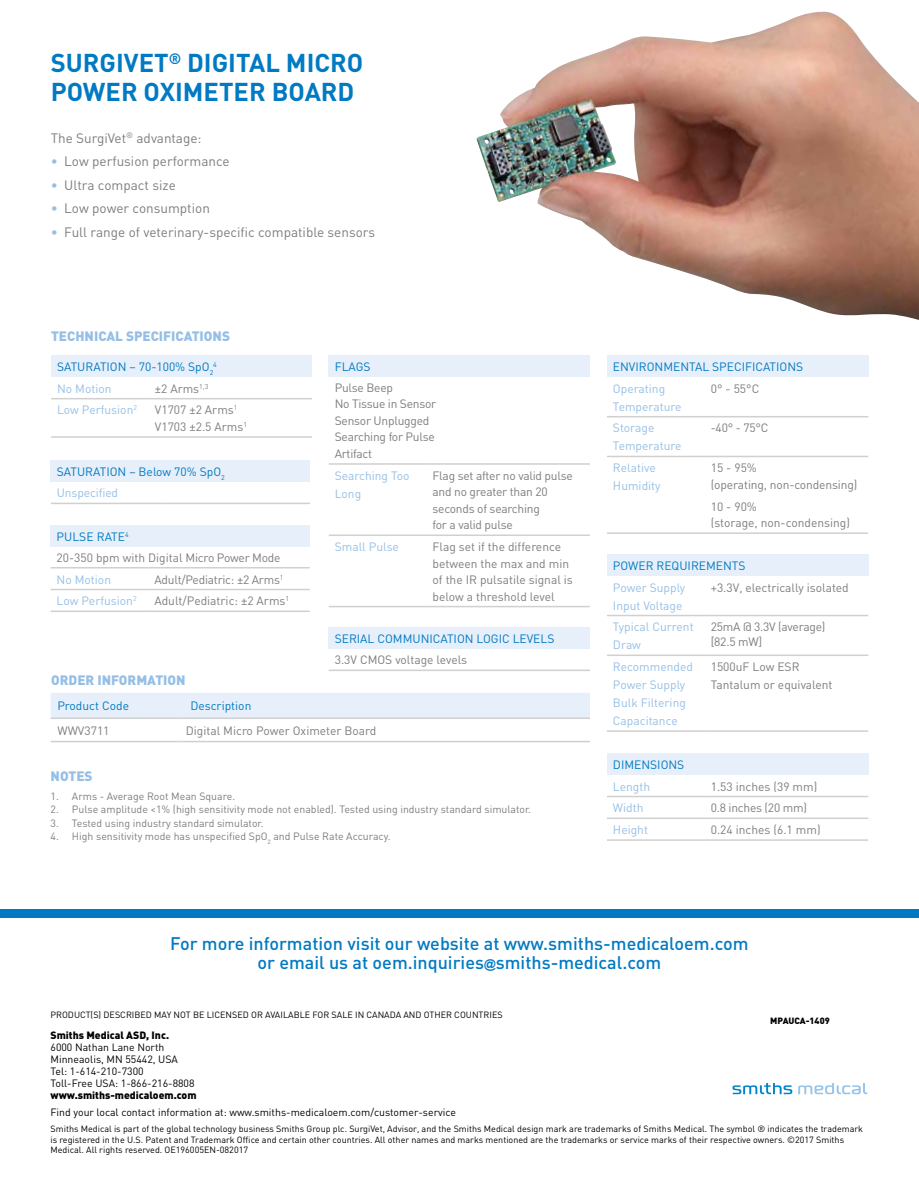
<style>
.page{position:relative;width:919px;height:1187px;background:#fff}
.page>*{position:absolute;margin:0;border:0;box-sizing:border-box;transform-origin:0 0}
.t1{font:700 25.5px/28.5px "DIN";color:#007ac2}
.t2{font:500 18px/19.5px "DIN";color:#007ac2;text-align:center}
.t3{font:13.5px "DIN";color:#7f7c7d}
.t4{font:900 13.5px "DIN";color:#95bfe6}
.t5{font:12px/16.5px "DIN";letter-spacing:-.005em;color:#7f7c7d}
.t6{font:12px/18px "DIN";color:#95bfe6}
.t7{font:12px/21.8px "DIN";color:#007ac2}
.t8{font:10.5px "DIN";color:#7f7c7d}
.t9{font:10.5px/12px "DIN";color:#000}
.t10{font:900 10.5px "DIN";color:#000}
.t11{font:9px/10.5px "DIN";color:#000}
.t12{font:900 9px "DIN";color:#000}
.t13{font:7.05px "DIN";color:#007ac2}
.s1{color:#95bfe6}
.s2{color:#007ac2}
.s3{font-family:"Arial";font-weight:700;font-size:12px}
</style>
<div class="page">
<div style="left:607px;top:554px;width:261px;height:21px;background:#e7effa"></div>
<hr style="left:607px;top:614px;width:97px;height:2px;background:#d0d0d0">
<hr style="left:704px;top:614px;width:164px;height:2px;background:#d0d0d0">
<hr style="left:607px;top:654px;width:97px;height:2px;background:#d0d0d0">
<hr style="left:704px;top:654px;width:164px;height:2px;background:#d0d0d0">
<hr style="left:607px;top:730px;width:97px;height:1px;background:#d0d0d0">
<hr style="left:704px;top:730px;width:164px;height:1px;background:#d0d0d0">
<div style="left:607px;top:753px;width:261px;height:21px;background:#e7effa"></div>
<hr style="left:607px;top:795px;width:97px;height:2px;background:#d0d0d0">
<hr style="left:704px;top:795px;width:164px;height:2px;background:#d0d0d0">
<hr style="left:607px;top:817px;width:97px;height:2px;background:#d0d0d0">
<hr style="left:704px;top:817px;width:164px;height:2px;background:#d0d0d0">
<hr style="left:607px;top:839px;width:97px;height:1px;background:#d0d0d0">
<hr style="left:704px;top:839px;width:164px;height:1px;background:#d0d0d0">
<svg style="left:732px;top:1083px;width:60px;height:11px"></svg>
<svg style="left:798px;top:1083px;width:69px;height:11px"></svg>
<div style="left:607px;top:355px;width:261px;height:22px;background:#e7effa"></div>
<hr style="left:607px;top:416px;width:97px;height:1px;background:#d0d0d0">
<hr style="left:704px;top:416px;width:164px;height:1px;background:#d0d0d0">
<hr style="left:607px;top:455px;width:97px;height:2px;background:#d0d0d0">
<hr style="left:704px;top:455px;width:164px;height:2px;background:#d0d0d0">
<hr style="left:607px;top:532px;width:97px;height:2px;background:#d0d0d0">
<hr style="left:704px;top:532px;width:164px;height:2px;background:#d0d0d0">
<div style="left:329px;top:627px;width:261px;height:22px;background:#e7effa"></div>
<hr style="left:329px;top:669px;width:261px;height:2px;background:#d0d0d0">
<div style="left:0;top:908px;width:918px;height:9px;background:#007ac2"></div>
<div style="left:51px;top:693px;width:539px;height:26px;background:#e7effa"></div>
<hr style="left:183px;top:717px;width:407px;height:2px;background:#d0d0d0">
<hr style="left:51px;top:740px;width:128px;height:2px;background:#d0d0d0">
<hr style="left:183px;top:740px;width:407px;height:2px;background:#d0d0d0">
<div style="left:329px;top:355px;width:261px;height:22px;background:#e7effa"></div>
<hr style="left:329px;top:463px;width:97px;height:1px;background:#d0d0d0">
<hr style="left:426px;top:463px;width:164px;height:1px;background:#d0d0d0">
<hr style="left:329px;top:534px;width:97px;height:2px;background:#d0d0d0">
<hr style="left:426px;top:534px;width:164px;height:2px;background:#d0d0d0">
<hr style="left:329px;top:605px;width:97px;height:2px;background:#d0d0d0">
<hr style="left:426px;top:605px;width:164px;height:2px;background:#d0d0d0">
<div style="left:51px;top:525px;width:259px;height:21px;background:#e7effa"></div>
<hr style="left:51px;top:567px;width:97px;height:1px;background:#d0d0d0">
<hr style="left:148px;top:567px;width:162px;height:1px;background:#d0d0d0">
<hr style="left:51px;top:588px;width:97px;height:2px;background:#d0d0d0">
<hr style="left:148px;top:588px;width:162px;height:2px;background:#d0d0d0">
<hr style="left:51px;top:610px;width:97px;height:2px;background:#d0d0d0">
<hr style="left:148px;top:610px;width:162px;height:2px;background:#d0d0d0">
<img style="left:476px;top:12px;width:442px;height:308px">
<div style="left:51px;top:460px;width:259px;height:21px;background:#e7effa"></div>
<hr style="left:51px;top:502px;width:109px;height:2px;background:#d0d0d0">
<hr style="left:160px;top:502px;width:150px;height:2px;background:#d0d0d0">
<div style="left:51px;top:355px;width:261px;height:22px;background:#e7effa"></div>
<hr style="left:51px;top:398px;width:98px;height:1px;background:#d0d0d0">
<hr style="left:149px;top:398px;width:163px;height:1px;background:#d0d0d0">
<hr style="left:51px;top:436px;width:98px;height:1px;background:#d0d0d0">
<hr style="left:149px;top:436px;width:163px;height:1px;background:#d0d0d0">
<h1 class="t1" style="left:51px;top:48px;width:314px">SURGIVET<sup>®</sup> DIGITAL MICRO<br>POWER OXIMETER BOARD</h1>
<p class="t3" style="left:51px;top:130px;width:152px">The SurgiVet<sup>®</sup> advantage:</p>
<p class="t3" style="left:51px;top:153px;width:180px"><span class="s1">•</span> Low perfusion performance</p>
<p class="t3" style="left:51px;top:176px;width:127px"><span class="s1">•</span> Ultra compact size</p>
<p class="t3" style="left:51px;top:200px;width:161px"><span class="s1">•</span> Low power consumption</p>
<p class="t3" style="left:51px;top:223px;width:326px"><span class="s1">•</span> Full range of veterinary-specific compatible sensors</p>
<p class="t4" style="left:51px;top:327px;width:180px">TECHNICAL SPECIFICATIONS</p>
<p class="t7" style="left:57px;top:355px;width:158px">SATURATION – 70-100% SpO<sub>2</sub></p>
<p class="t13" style="left:213px;top:360px;width:5px">4</p>
<p class="t6" style="left:57px;top:379px;width:56px">No Motion</p>
<p class="t5" style="left:155px;top:380px;width:55px">±2 Arms<sup>1,3</sup></p>
<p class="t6" style="left:57px;top:401px;width:81px">Low Perfusion<sup>2</sup></p>
<p class="t5" style="left:155px;top:401px;width:94px">V1707 ±2 Arms<sup>1<br></sup>V1703 ±2.5 Arms<sup>1</sup></p>
<p class="t7" style="left:57px;top:460px;width:169px">SATURATION – Below 70% SpO<sub>2<br></sub><span class="s1">Unspecified</span></p>
<p class="t5" style="left:57px;top:525px;width:225px;line-height:21px"><span class="s2">PULSE RATE</span><sup>4<br></sup>20-350 bpm with Digital Micro Power Mode</p>
<p class="t6" style="left:57px;top:570px;width:56px">No Motion</p>
<p class="t5" style="left:154px;top:570px;width:130px">Adult/Pediatric: ±2 Arms<sup>1</sup></p>
<p class="t6" style="left:57px;top:591px;width:81px">Low Perfusion<sup>2</sup></p>
<p class="t5" style="left:154px;top:592px;width:136px">Adult/Pediatric: ±2 Arms<sup>1</sup></p>
<p class="t4" style="left:51px;top:671px;width:136px">ORDER INFORMATION</p>
<p class="t7" style="left:335px;top:355px;width:37px">FLAGS</p>
<p class="t5" style="left:335px;top:379px;width:103px">Pulse Beep<br>No Tissue in Sensor<br>Sensor Unplugged<br>Searching for Pulse<br>Artifact</p>
<p class="t6" style="left:335px;top:466px;width:76px">Searching Too<br>Long</p>
<p class="t5" style="left:432px;top:467px;width:142px">Flag set after no valid pulse and no greater than 20 seconds of searching<br>for a valid pulse</p>
<p class="t6" style="left:335px;top:537px;width:66px">Small Pulse</p>
<p class="t5" style="left:432px;top:538px;width:142px">Flag set if the difference between the max and min of the IR pulsatile signal is below a threshold level</p>
<p class="t7" style="left:335px;top:628px;width:221px">SERIAL COMMUNICATION LOGIC LEVELS</p>
<p class="t5" style="left:335px;top:651px;width:134px">3.3V CMOS voltage levels</p>
<p class="t7" style="left:57px;top:695px;width:73px">Product Code</p>
<p class="t7" style="left:190px;top:695px;width:63px">Description</p>
<p class="t5" style="left:57px;top:722px;width:54px">WWV3711</p>
<p class="t5" style="left:186px;top:722px;width:192px">Digital Micro Power Oximeter Board</p>
<p class="t4" style="left:51px;top:767px;width:43px">NOTES</p>
<p class="t8" style="left:51px;top:789px;width:186px">1. Arms - Average Root Mean Square.</p>
<p class="t8" style="left:51px;top:803px;width:482px">2. Pulse amplitude &lt;1% (high sensitivity mode not enabled). Tested using industry standard simulator.</p>
<p class="t8" style="left:51px;top:816px;width:214px">3. Tested using industry standard simulator.</p>
<p class="t8" style="left:51px;top:830px;width:341px">4. High sensitivity mode has unspecified SpO<sub>2</sub> and Pulse Rate Accuracy.</p>
<p class="t7" style="left:613px;top:355px;width:192px">ENVIRONMENTAL SPECIFICATIONS</p>
<p class="t6" style="left:613px;top:379px;width:70px">Operating<br>Temperature</p>
<p class="t5" style="left:710px;top:380px;width:50px">0° - 55°C</p>
<p class="t6" style="left:613px;top:419px;width:70px">Storage<br>Temperature</p>
<p class="t5" style="left:710px;top:419px;width:59px">-40° - 75°C</p>
<p class="t6" style="left:613px;top:458px;width:49px">Relative<br>Humidity</p>
<p class="t5" style="left:710px;top:459px;width:148px">15 - 95%<br>(operating, non-condensing)</p>
<p class="t5" style="left:710px;top:498px;width:141px">10 - 90%<br>(storage, non-condensing)</p>
<p class="t7" style="left:613px;top:554px;width:134px">POWER REQUIREMENTS</p>
<p class="t6" style="left:613px;top:578px;width:74px">Power Supply<br>Input Voltage</p>
<p class="t5" style="left:710px;top:578px;width:139px">+3.3V, electrically isolated</p>
<p class="t6" style="left:613px;top:617px;width:82px">Typical Current<br>Draw</p>
<p class="t5" style="left:710px;top:619px;width:116px;line-height:14.4px">25mA @ 3.3V (average) [82.5 mW]</p>
<p class="t6" style="left:613px;top:657px;width:81px">Recommended<br>Power Supply<br>Bulk Filtering<br>Capacitance</p>
<p class="t5" style="left:710px;top:657px;width:123px;line-height:18px">1500uF Low ESR<br>Tantalum or equivalent</p>
<p class="t7" style="left:613px;top:753px;width:73px">DIMENSIONS</p>
<p class="t6" style="left:613px;top:777px;width:39px">Length</p>
<p class="t5" style="left:710px;top:777px;width:108px">1.53 inches (39 mm)</p>
<p class="t6" style="left:613px;top:798px;width:32px">Width</p>
<p class="t5" style="left:710px;top:799px;width:98px">0.8 inches (20 mm)</p>
<p class="t6" style="left:613px;top:820px;width:36px">Height</p>
<p class="t5" style="left:710px;top:821px;width:111px">0.24 inches (6.1 mm)</p>
<h2 class="t2" style="left:170px;top:932px;width:580px">For more information visit our website at www.smiths-medicaloem.com or email us at oem.inquiries<span class="s3">@</span>smiths-medical.com</h2>
<p class="t11" style="left:50px;top:1009px;width:453px">PRODUCT(S) DESCRIBED MAY NOT BE LICENSED OR AVAILABLE FOR SALE IN CANADA AND OTHER COUNTRIES</p>
<p class="t12" style="left:770px;top:1014px;width:61px">MPAUCA-1409</p>
<p class="t10" style="left:50px;top:1027px;width:120px">Smiths Medical ASD, Inc.</p>
<p class="t9" style="left:50px;top:1040px;width:146px">6000 Nathan Lane North<br>Minneaolis, MN 55442, USA<br>Tel: 1-614-210-7300<br>Toll-Free USA: 1-866-216-8808</p>
<p class="t10" style="left:50px;top:1087px;width:148px">www.smiths-medicaloem.com</p>
<p class="t9" style="left:50px;top:1106px;width:407px">Find your local contact information at: www.smiths-medicaloem.com/customer-service</p>
<p class="t11" style="left:50px;top:1123px;width:814px">Smiths Medical is part of the global technology business Smiths Group plc. SurgiVet, Advisor, and the Smiths Medical design mark are trademarks of Smiths Medical. The symbol ® indicates the trademark is registered in the U.S. Patent and Trademark Office and certain other countries. All other names and marks mentioned are the trademarks or service marks of their respective owners. ©2017 Smiths<br>Medical. All rights reserved. OE196005EN-082017</p>
</div>
